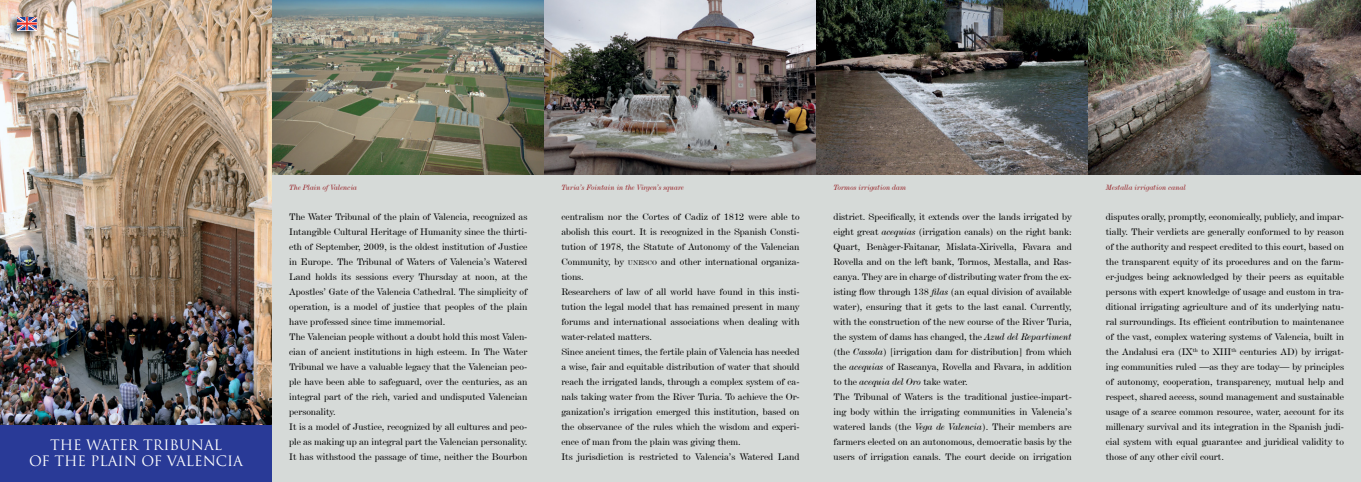
<style>
.page{position:relative;width:1361px;height:482px;background:#fff}
.page>*{position:absolute;margin:0;border:0;box-sizing:border-box;transform-origin:0 0}
.t1{font:14px/16px "Trajan Pro";color:#fff;text-align:center}
.t2{font:10px/15px "De Vinne BT Text";color:#000}
.t3{font:8px "De Vinne BT Italic Text";color:#98262b}
.s1{font-size:7px}
.s2{font-family:"De Vinne BT Italic Text"}
</style>
<div class="page">
<img style="left:0;top:0;width:272px;height:425px">
<div style="left:0;top:425px;width:272px;height:57px;background:#293a97"></div>
<div style="left:7px;top:14px;width:31px;height:24px;background:#000;opacity:.75"></div>
<svg style="left:17px;top:17px;width:20px;height:13px"></svg>
<img style="left:272px;top:0;width:1089px;height:176px">
<div style="left:272px;top:176px;width:1089px;height:306px;background:#d6dad8"></div>
<h1 class="t1" style="left:29px;top:437px;width:215px">THE WATER TRIBUNAL<br>OF THE PLAIN OF VALENCIA</h1>
<p class="t3" style="left:289px;top:183px;width:70px">The Plain of Valencia</p>
<p class="t3" style="left:561px;top:183px;width:124px">Turia’s Fointain in the Virgen’s square</p>
<p class="t3" style="left:833px;top:183px;width:74px">Tormos irrigation dam</p>
<p class="t3" style="left:1106px;top:183px;width:82px">Mestalla irrigation canal</p>
<p class="t2" style="left:289px;top:209px;width:240px">The Water Tribunal of the plain of Valencia, recognized as Intangible Cultural Heritage of Humanity since the thirti&shy;eth of September, 2009, is the oldest institution of Justice in Europe. The Tribunal of Waters of Valencia’s Watered Land holds its sessions every Thursday at noon, at the Apostles’ Gate of the Valencia Cathedral. The simplicity of operation, is a model of justice that peoples of the plain have professed since time immemorial.<br>The Valencian people without a doubt hold this most Valen&shy;cian of ancient institutions in high esteem. In The Water Tribunal we have a valuable legacy that the Valencian peo&shy;ple have been able to safeguard, over the centuries, as an integral part of the rich, varied and undisputed Valencian personality.<br>It is a model of Justice, recognized by all cultures and peo&shy;ple as making up an integral part the Valencian personality.<br>It has withstood the passage of time, neither the Bourbon</p>
<p class="t2" style="left:561px;top:209px;width:240px">centralism nor the Cortes of Cadiz of 1812 were able to abolish this court. It is recognized in the Spanish Consti&shy;tution of 1978, the Statute of Autonomy of the Valencian Community, by <span class="s1">UNESCO</span> and other international organiza&shy;tions.<br>Researchers of law of all world have found in this insti&shy;tution the legal model that has remained present in many forums and international associations when dealing with water-related matters.<br>Since ancient times, the fertile plain of Valencia has needed a wise, fair and equitable distribution of water that should reach the irrigated lands, through a complex system of ca&shy;nals taking water from the River Turia. To achieve the Or&shy;ganization’s irrigation emerged this institution, based on the observance of the rules which the wisdom and experi&shy;ence of man from the plain was giving them.<br>Its jurisdiction is restricted to Valencia’s Watered Land</p>
<p class="t2" style="left:833px;top:209px;width:240px">district. Specifically, it extends over the lands irrigated by eight great <span class="s2">acequias</span> (irrigation canals) on the right bank:<br>Quart, Benàger-Faitanar, Mislata-Xirivella, Favara and Rovella and on the left bank, Tormos, Mestalla, and Ras&shy;canya. They are in charge of distributing water from the ex&shy;isting flow through 138 <span class="s2">filas</span> (an equal division of available water), ensuring that it gets to the last canal. Currently, with the construction of the new course of the River Turia, the system of dams has changed, the <span class="s2">Azud del Repartiment </span>(the <span class="s2">Cassola</span>) [irrigation dam for distribution] from which the <span class="s2">acequias</span> of Rascanya, Rovella and Favara, in addition to the <span class="s2">acequia del Oro</span> take water.<br>The Tribunal of Waters is the traditional justice-impart&shy;ing body within the irrigating communities in Valencia’s watered lands (the <span class="s2">Vega de Valencia</span>). Their members are farmers elected on an autonomous, democratic basis by the users of irrigation canals. The court decide on irrigation</p>
<p class="t2" style="left:1106px;top:209px;width:240px;text-align:justify">disputes orally, promptly, economically, publicly, and impar&shy;tially. Their verdicts are generally conformed to by reason of the authority and respect credited to this court, based on the transparent equity of its procedures and on the farm&shy;er-judges being acknowledged by their peers as equitable persons with expert knowledge of usage and custom in tra&shy;ditional irrigating agriculture and of its underlying natu&shy;ral surroundings. Its efficient contribution to maintenance of the vast, complex watering systems of Valencia, built in the Andalusi era (IX<sup>th</sup> to XIII<sup>th</sup> centuries AD) by irrigat&shy;ing communities ruled —as they are today— by principles of autonomy, cooperation, transparency, mutual help and respect, shared access, sound management and sustainable usage of a scarce common resource, water, account for its millenary survival and its integration in the Spanish judi&shy;cial system with equal guarantee and juridical validity to those of any other civil court.</p>
</div>
